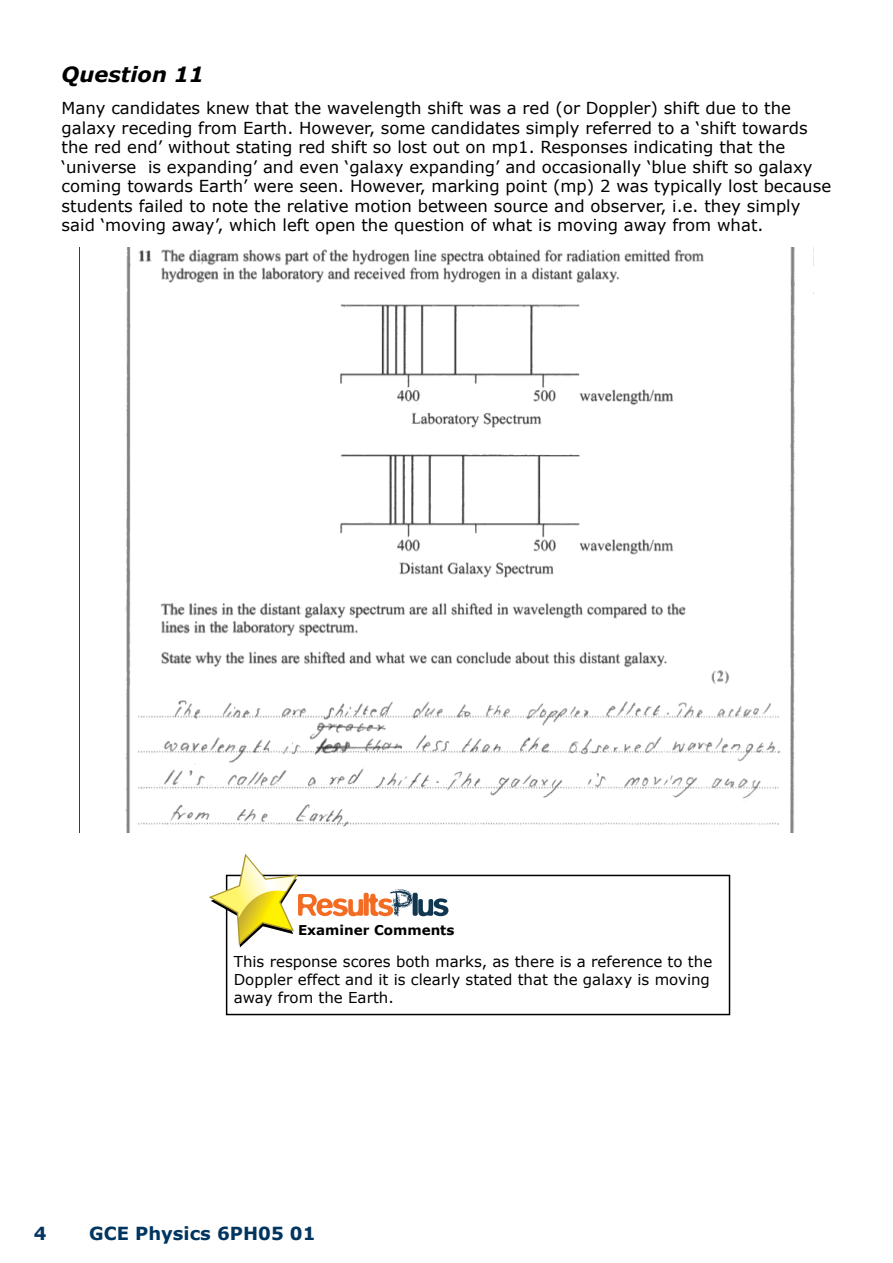
<style>
.page{position:relative;width:893px;height:1263px;background:#fff}
.page>*{position:absolute;margin:0;border:0;box-sizing:border-box;transform-origin:0 0}
.t1{font:italic 700 21px "Verdana";color:#000}
.t2{font:700 18px "Verdana";color:#00355f}
.t3{font:16.5px/19.5px "Verdana";color:#000}
.t4{font:15px/18px "Verdana";color:#000}
.t5{font:700 13.5px "Verdana";color:#000}
</style>
<div class="page">
<img style="left:79px;top:248px;width:735px;height:584px">
<div style="left:226px;top:875px;width:504px;height:140px;border:2px solid #000"></div>
<svg style="left:209px;top:853px;width:239px;height:94px"></svg>
<p class="t1" style="left:62px;top:59px;width:144px">Question 11</p>
<p class="t3" style="left:62px;top:98px;width:771px">Many candidates knew that the wavelength shift was a red (or Doppler) shift due to the galaxy receding from Earth. However, some candidates simply referred to a ‘shift towards the red end’ without stating red shift so lost out on mp1. Responses indicating that the ‘universe is expanding’ and even ‘galaxy expanding’ and occasionally ‘blue shift so galaxy coming towards Earth’ were seen. However, marking point (mp) 2 was typically lost because students failed to note the relative motion between source and observer, i.e. they simply said ‘moving away’, which left open the question of what is moving away from what.</p>
<p class="t5" style="left:298px;top:921px;width:158px">Examiner Comments</p>
<p class="t4" style="left:234px;top:952px;width:480px">This response scores both marks, as there is a reference to the<br>Doppler effect and it is clearly stated that the galaxy is moving away from the Earth.</p>
<p class="t2" style="left:34px;top:1221px;width:14px">4</p>
<p class="t2" style="left:89px;top:1221px;width:228px">GCE Physics 6PH05 01</p>
</div>
